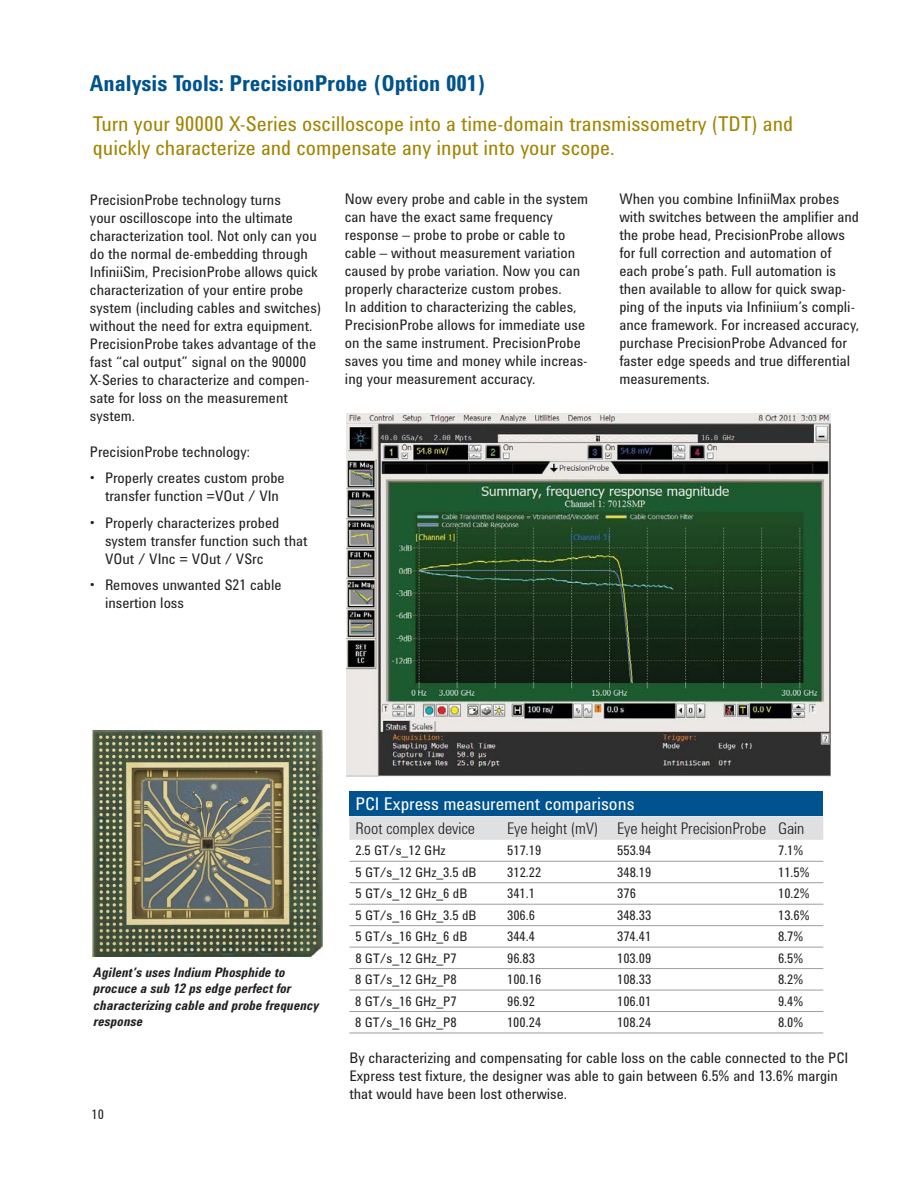
<style>
.page{position:relative;width:918px;height:1188px;background:#fff}
.page>*{position:absolute;margin:0;border:0;box-sizing:border-box;transform-origin:0 0}
.t1{font:700 22.5px "Agilent Condensed CFF";color:#00538e}
.t2{font:21px/24px "Agilent Condensed CFF";color:#a18400}
.t3{font:18px "Agilent Condensed CFF";color:#fff}
.t4{font:300 16.5px "Agilent Condensed CFF";color:#231f20}
.t5{font:15px/18px "Agilent Condensed CFF";color:#231f20}
.t6{font:13.5px "Agilent Condensed CFF";color:#231f20}
.t7{font:italic 700 13.5px/16.5px "Agilent Condensed CFF";color:#231f20}
</style>
<div class="page">
<div style="left:349px;top:792px;width:474px;height:24px;background:#00538e"></div>
<div style="left:349px;top:816px;width:474px;height:24px;background:#dfe0e1"></div>
<hr style="left:349px;top:861px;width:474px;height:1px;background:#9b9da0">
<hr style="left:349px;top:882px;width:474px;height:1px;background:#9b9da0">
<hr style="left:349px;top:904px;width:474px;height:1px;background:#9b9da0">
<hr style="left:349px;top:925px;width:474px;height:1px;background:#9b9da0">
<hr style="left:349px;top:947px;width:474px;height:1px;background:#9b9da0">
<hr style="left:349px;top:968px;width:474px;height:1px;background:#9b9da0">
<hr style="left:349px;top:990px;width:474px;height:1px;background:#9b9da0">
<hr style="left:349px;top:1011px;width:152px;height:1px;background:#9b9da0">
<hr style="left:349px;top:1033px;width:152px;height:1px;background:#9b9da0">
<hr style="left:501px;top:1011px;width:110px;height:1px;background:#9b9da0">
<hr style="left:501px;top:1033px;width:110px;height:1px;background:#9b9da0">
<hr style="left:611px;top:1011px;width:161px;height:1px;background:#9b9da0">
<hr style="left:611px;top:1033px;width:161px;height:1px;background:#9b9da0">
<hr style="left:772px;top:1011px;width:51px;height:1px;background:#9b9da0">
<hr style="left:772px;top:1033px;width:51px;height:1px;background:#9b9da0">
<img style="left:93px;top:730px;width:229px;height:227px">
<img style="left:346px;top:413px;width:485px;height:364px">
<h1 class="t1" style="left:90px;top:75px;width:397px">Analysis Tools: PrecisionProbe (Option 001)</h1>
<h2 class="t2" style="left:93px;top:114px;width:702px">Turn your 90000 X-Series oscilloscope into a time-domain transmissometry (TDT) and quickly characterize and compensate any input into your scope.</h2>
<p class="t5" style="left:90px;top:192px;width:233px">PrecisionProbe technology turns<br>your oscilloscope into the ultimate characterization tool. Not only can you do the normal de-embedding through InfiniiSim, PrecisionProbe allows quick characterization of your entire probe system (including cables and switches) without the need for extra equipment.<br>PrecisionProbe takes advantage of the fast “cal output” signal on the 90000<br>X-Series to characterize and compen&shy;sate for loss on the measurement system.</p>
<p class="t5" style="left:90px;top:444px;width:162px">PrecisionProbe technology:</p>
<p class="t5" style="left:105px;top:471px;width:181px;text-indent:-15px">• Properly creates custom probe transfer function =VOut / VIn</p>
<p class="t5" style="left:105px;top:515px;width:204px;text-indent:-15px">• Properly characterizes probed system transfer function such that<br>VOut / VInc = VOut / VSrc</p>
<p class="t5" style="left:105px;top:578px;width:178px;text-indent:-15px">• Removes unwanted S21 cable insertion loss</p>
<p class="t5" style="left:345px;top:192px;width:245px">Now every probe and cable in the system can have the exact same frequency response – probe to probe or cable to cable – without measurement variation caused by probe variation. Now you can properly characterize custom probes.<br>In addition to characterizing the cables, PrecisionProbe allows for immediate use on the same instrument. PrecisionProbe saves you time and money while increas&shy;ing your measurement accuracy.</p>
<p class="t5" style="left:619px;top:192px;width:241px">When you combine InfiniiMax probes with switches between the amplifier and the probe head, PrecisionProbe allows for full correction and automation of each probe’s path. Full automation is then available to allow for quick swap&shy;ping of the inputs via Infiniium’s compli&shy;ance framework. For increased accuracy, purchase PrecisionProbe Advanced for faster edge speeds and true differential measurements.</p>
<p class="t7" style="left:93px;top:965px;width:227px">Agilent’s uses Indium Phosphide to procuce a sub 12 ps edge perfect for characterizing cable and probe frequency response</p>
<p class="t6" style="left:91px;top:1109px;width:14px">10</p>
<p class="t3" style="left:355px;top:797px;width:281px">PCI Express measurement comparisons</p>
<p class="t4" style="left:355px;top:822px;width:121px">Root complex device</p>
<p class="t4" style="left:507px;top:822px;width:299px">Eye height (mV) Eye height PrecisionProbe Gain</p>
<p class="t6" style="left:355px;top:846px;width:92px">2.5 GT/s_12 GHz</p>
<p class="t6" style="left:507px;top:846px;width:36px">517.19</p>
<p class="t6" style="left:617px;top:846px;width:36px">553.94</p>
<p class="t6" style="left:778px;top:846px;width:27px">7.1%</p>
<p class="t6" style="left:355px;top:867px;width:123px">5 GT/s_12 GHz_3.5 dB</p>
<p class="t6" style="left:507px;top:867px;width:36px">312.22</p>
<p class="t6" style="left:617px;top:867px;width:36px">348.19</p>
<p class="t6" style="left:778px;top:867px;width:33px">11.5%</p>
<p class="t6" style="left:355px;top:889px;width:114px">5 GT/s_12 GHz_6 dB</p>
<p class="t6" style="left:507px;top:889px;width:29px">341.1</p>
<p class="t6" style="left:617px;top:889px;width:20px">376</p>
<p class="t6" style="left:778px;top:889px;width:33px">10.2%</p>
<p class="t6" style="left:355px;top:910px;width:123px">5 GT/s_16 GHz_3.5 dB</p>
<p class="t6" style="left:507px;top:910px;width:29px">306.6</p>
<p class="t6" style="left:617px;top:910px;width:36px">348.33</p>
<p class="t6" style="left:778px;top:910px;width:33px">13.6%</p>
<p class="t6" style="left:355px;top:932px;width:114px">5 GT/s_16 GHz_6 dB</p>
<p class="t6" style="left:507px;top:932px;width:29px">344.4</p>
<p class="t6" style="left:617px;top:932px;width:36px">374.41</p>
<p class="t6" style="left:778px;top:932px;width:27px">8.7%</p>
<p class="t6" style="left:355px;top:953px;width:103px">8 GT/s_12 GHz_P7</p>
<p class="t6" style="left:507px;top:953px;width:29px">96.83</p>
<p class="t6" style="left:617px;top:953px;width:36px">103.09</p>
<p class="t6" style="left:778px;top:953px;width:27px">6.5%</p>
<p class="t6" style="left:355px;top:974px;width:103px">8 GT/s_12 GHz_P8</p>
<p class="t6" style="left:507px;top:974px;width:36px">100.16</p>
<p class="t6" style="left:617px;top:974px;width:36px">108.33</p>
<p class="t6" style="left:778px;top:974px;width:27px">8.2%</p>
<p class="t6" style="left:355px;top:996px;width:103px">8 GT/s_16 GHz_P7</p>
<p class="t6" style="left:507px;top:996px;width:29px">96.92</p>
<p class="t6" style="left:617px;top:996px;width:36px">106.01</p>
<p class="t6" style="left:778px;top:996px;width:27px">9.4%</p>
<p class="t6" style="left:355px;top:1017px;width:103px">8 GT/s_16 GHz_P8</p>
<p class="t6" style="left:507px;top:1017px;width:36px">100.24</p>
<p class="t6" style="left:617px;top:1017px;width:36px">108.24</p>
<p class="t6" style="left:778px;top:1017px;width:27px">8.0%</p>
<p class="t5" style="left:349px;top:1051px;width:500px">By characterizing and compensating for cable loss on the cable connected to the PCI<br>Express test fixture, the designer was able to gain between 6.5% and 13.6% margin that would have been lost otherwise.</p>
</div>
